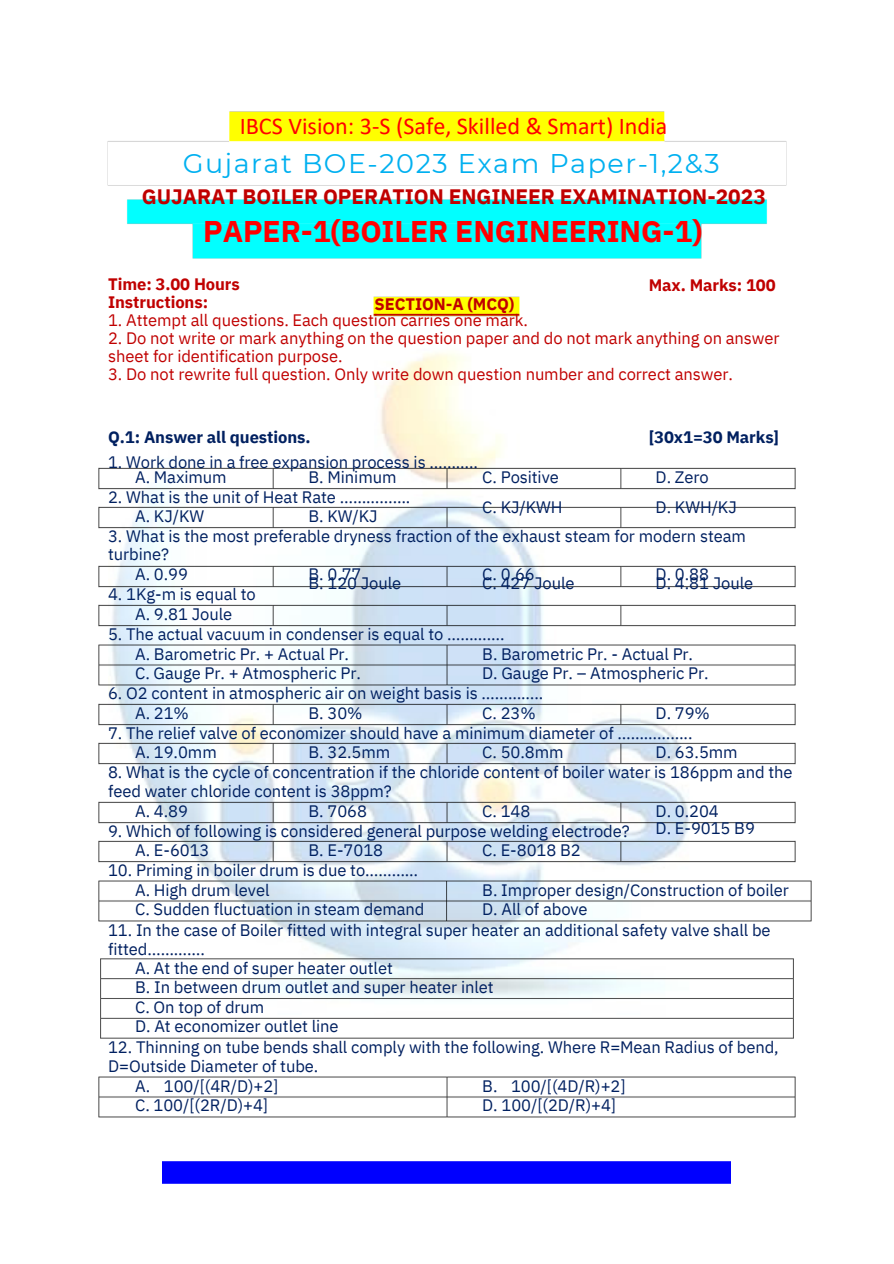
<style>
.page{position:relative;width:894px;height:1264px;background:#fff}
.page>*{position:absolute;margin:0;border:0;box-sizing:border-box;transform-origin:0 0}
.t1{font:700 29.85px "IBM Plex Sans";letter-spacing:-.005em;color:#f00}
.t2{font:27px "Montserrat";letter-spacing:.055em;color:#00b0f0}
.t3{font:24.15px "Calibri";color:#f00}
.t4{font:700 20.85px "IBM Plex Sans";color:#c00000}
.t5{font:16.5px/19.2px "IBM Plex Sans";letter-spacing:-.005em;color:#002060}
.t6{font:16.5px/18px "IBM Plex Sans";letter-spacing:-.005em;color:#c00000}
.t7{font:700 16.5px/18px "IBM Plex Sans";letter-spacing:-.005em;color:#c00000}
.t8{font:700 16.5px "IBM Plex Sans";letter-spacing:-.005em;color:#002060}
</style>
<div class="page">
<img style="left:112px;top:352px;width:576px;height:599px">
<img style="left:373px;top:296px;width:147px;height:21px">
<div style="left:162px;top:1161px;width:568px;height:22px;background:#00f"></div>
<img style="left:127px;top:199px;width:640px;height:60px">
<img style="left:107px;top:111px;width:680px;height:75px">
<img style="left:98px;top:460px;width:698px;height:36px">
<img style="left:98px;top:499px;width:698px;height:36px">
<img style="left:98px;top:558px;width:698px;height:36px">
<img style="left:98px;top:597px;width:698px;height:36px">
<img style="left:98px;top:637px;width:698px;height:55px">
<img style="left:98px;top:696px;width:698px;height:36px">
<img style="left:98px;top:735px;width:698px;height:36px">
<img style="left:98px;top:794px;width:698px;height:36px">
<img style="left:98px;top:833px;width:698px;height:36px">
<img style="left:100px;top:951px;width:694px;height:88px">
<img style="left:98px;top:1076px;width:698px;height:42px">
<img style="left:98px;top:873px;width:714px;height:55px">
<p class="t3" style="left:240px;top:116px;width:429px">IBCS Vision: 3-S (Safe, Skilled &amp; Smart) India</p>
<p class="t2" style="left:183px;top:147px;width:538px">Gujarat BOE-2023 Exam Paper-1,2&amp;3</p>
<p class="t4" style="left:142px;top:182px;width:625px">GUJARAT BOILER OPERATION ENGINEER EXAMINATION-2023</p>
<p class="t1" style="left:203px;top:211px;width:500px">PAPER-1(BOILER ENGINEERING-1)</p>
<p class="t7" style="left:108px;top:275px;width:133px">Time: 3.00 Hours<br>Instructions:</p>
<p class="t6" style="left:108px;top:311px;width:421px">1. Attempt all questions. Each question carries one mark.</p>
<p class="t6" style="left:108px;top:329px;width:672px">2. Do not write or mark anything on the question paper and do not mark anything on answer sheet for identification purpose.</p>
<p class="t6" style="left:108px;top:365px;width:626px">3. Do not rewrite full question. Only write down question number and correct answer.</p>
<p class="t7" style="left:648px;top:276px;width:128px">Max. Marks: 100</p>
<p class="t7" style="left:374px;top:295px;width:141px">SECTION-A (MCQ)</p>
<h4 class="t8" style="left:648px;top:426px;width:132px">[30x1=30 Marks]</h4>
<p class="t8" style="left:108px;top:426px;width:204px">Q.1: Answer all questions.</p>
<h2 class="t5" style="left:108px;top:452px;width:371px">1. Work done in a free expansion process is ………..</h2>
<p class="t5" style="left:135px;top:467px;width:93px">A. Maximum</p>
<p class="t5" style="left:308px;top:467px;width:89px">B. Minimum</p>
<p class="t5" style="left:482px;top:461px;width:82px;line-height:30.3px">C. Positive<br>C. KJ/KWH</p>
<p class="t5" style="left:655px;top:461px;width:83px;line-height:30.3px">D. Zero<br>D. KWH/KJ</p>
<h4 class="t5" style="left:108px;top:487px;width:304px">2. What is the unit of Heat Rate …………….</h4>
<p class="t5" style="left:135px;top:506px;width:70px">A. KJ/KW</p>
<p class="t5" style="left:308px;top:506px;width:71px">B. KW/KJ</p>
<h3 class="t5" style="left:108px;top:526px;width:639px">3. What is the most preferable dryness fraction of the exhaust steam for modern steam</h3>
<p class="t5" style="left:108px;top:544px;width:62px">turbine?</p>
<p class="t5" style="left:135px;top:564px;width:54px">A. 0.99</p>
<p class="t5" style="left:308px;top:564px;width:55px">B. 0.77</p>
<p class="t5" style="left:308px;top:573px;width:94px">B. 120 Joule</p>
<p class="t5" style="left:482px;top:564px;width:54px">C. 0.66</p>
<p class="t5" style="left:482px;top:573px;width:94px">C. 427 Joule</p>
<p class="t5" style="left:655px;top:564px;width:55px">D. 0.88</p>
<p class="t5" style="left:655px;top:573px;width:99px">D. 4.81 Joule</p>
<p class="t5" style="left:108px;top:584px;width:149px">4. 1Kg-m is equal to</p>
<p class="t5" style="left:135px;top:604px;width:98px">A. 9.81 Joule</p>
<h3 class="t5" style="left:108px;top:624px;width:398px">5. The actual vacuum in condenser is equal to ………….</h3>
<h3 class="t5" style="left:135px;top:644px;width:215px">A. Barometric Pr. + Actual Pr.</h3>
<p class="t5" style="left:135px;top:663px;width:227px">C. Gauge Pr. + Atmospheric Pr.</p>
<p class="t5" style="left:482px;top:644px;width:212px">B. Barometric Pr. - Actual Pr.</p>
<p class="t5" style="left:482px;top:663px;width:228px">D. Gauge Pr. – Atmospheric Pr.</p>
<h3 class="t5" style="left:108px;top:682px;width:436px">6. O2 content in atmospheric air on weight basis is …………..</h3>
<p class="t5" style="left:135px;top:703px;width:55px">A. 21%</p>
<p class="t5" style="left:308px;top:703px;width:56px">B. 30%</p>
<p class="t5" style="left:482px;top:703px;width:55px">C. 23%</p>
<p class="t5" style="left:655px;top:703px;width:56px">D. 79%</p>
<p class="t5" style="left:108px;top:723px;width:585px">7. The relief valve of economizer should have a minimum diameter of ……………..</p>
<p class="t5" style="left:135px;top:742px;width:83px">A. 19.0mm</p>
<p class="t5" style="left:308px;top:742px;width:83px">B. 32.5mm</p>
<p class="t5" style="left:482px;top:742px;width:83px">C. 50.8mm</p>
<p class="t5" style="left:655px;top:742px;width:84px">D. 63.5mm</p>
<p class="t5" style="left:108px;top:761px;width:685px">8. What is the cycle of concentration if the chloride content of boiler water is 186ppm and the</p>
<p class="t5" style="left:108px;top:780px;width:285px">feed water chloride content is 38ppm?</p>
<h3 class="t5" style="left:135px;top:801px;width:54px">A. 4.89</h3>
<h3 class="t5" style="left:308px;top:801px;width:60px">B. 7068</h3>
<h3 class="t5" style="left:482px;top:801px;width:50px">C. 148</h3>
<h3 class="t5" style="left:655px;top:801px;width:65px">D. 0.204</h3>
<p class="t5" style="left:108px;top:821px;width:523px">9. Which of following is considered general purpose welding electrode?</p>
<h3 class="t5" style="left:655px;top:818px;width:101px">D. E-9015 B9</h3>
<p class="t5" style="left:135px;top:840px;width:76px">A. E-6013</p>
<p class="t5" style="left:308px;top:840px;width:76px">B. E-7018</p>
<p class="t5" style="left:482px;top:840px;width:100px">C. E-8018 B2</p>
<p class="t5" style="left:108px;top:860px;width:311px">10. Priming in boiler drum is due to…………</p>
<p class="t5" style="left:135px;top:880px;width:136px">A. High drum level</p>
<p class="t5" style="left:135px;top:899px;width:291px">C. Sudden fluctuation in steam demand</p>
<p class="t5" style="left:482px;top:880px;width:308px">B. Improper design/Construction of boiler</p>
<p class="t5" style="left:482px;top:899px;width:107px">D. All of above</p>
<h3 class="t5" style="left:108px;top:919px;width:663px">11. In the case of Boiler fitted with integral super heater an additional safety valve shall be fitted………….</h3>
<h3 class="t5" style="left:135px;top:958px;width:360px">A. At the end of super heater outlet<br>B. In between drum outlet and super heater inlet<br>C. On top of drum<br>D. At economizer outlet line</h3>
<h3 class="t5" style="left:108px;top:1037px;width:672px">12. Thinning on tube bends shall comply with the following. Where R=Mean Radius of bend,<br>D=Outside Diameter of tube.</h3>
<p class="t5" style="left:135px;top:1076px;width:145px">A. 100/[(4R/D)+2]<br>C. 100/[(2R/D)+4]</p>
<p class="t5" style="left:482px;top:1076px;width:145px">B. 100/[(4D/R)+2]<br>D. 100/[(2D/R)+4]</p>
</div>
